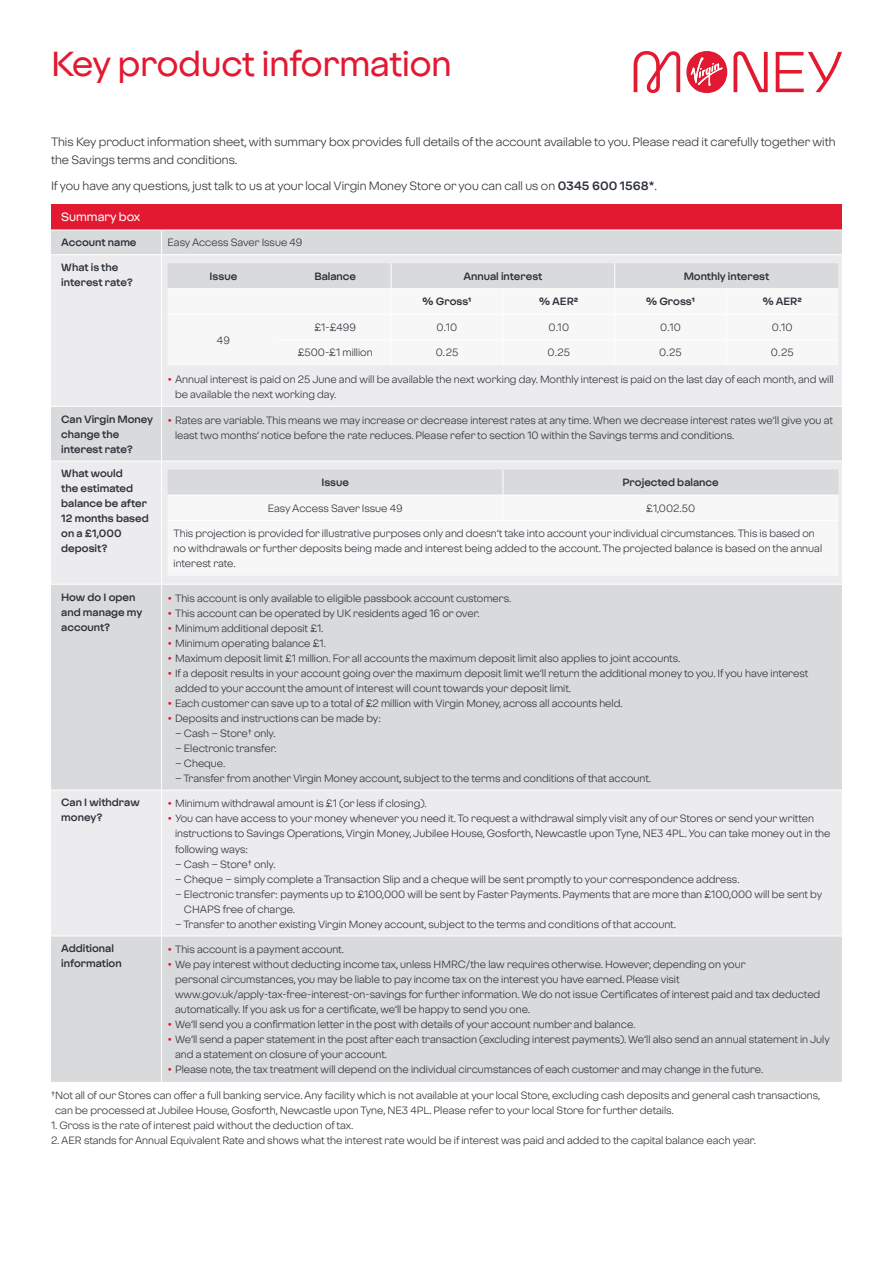
<style>
.page{position:relative;width:893px;height:1263px;background:#fff}
.page>*{position:absolute;margin:0;border:0;box-sizing:border-box;transform-origin:0 0}
.t1{font:500 34.5px "Virgin Money Sans";color:#e21931}
.t2{font:12px/18px "Virgin Money Sans";color:#2c3138}
.t3{font:500 12px "Virgin Money Sans";color:#fff}
.t4{font:10.5px/15px "Virgin Money Sans";color:#2c3138}
.t5{font:700 10.5px/15px "Virgin Money Sans";color:#2c3138}
.s1{font-weight:700}
.s2{font-size:12px;color:#e21931}
</style>
<div class="page">
<div style="left:51px;top:204px;width:791px;height:26px;background:#e21931"></div>
<div style="left:51px;top:231px;width:791px;height:851px;background:#d9dadc"></div>
<svg style="left:51px;top:255px;width:791px;height:681px;background:#e2e2e4"></svg>
<svg style="left:161px;top:231px;width:1px;height:23px"></svg>
<hr style="left:51px;top:254px;width:111px;height:1px;background:#fff">
<hr style="left:161px;top:255px;width:1px;height:151px;background:#fff">
<hr style="left:162px;top:254px;width:680px;height:1px;background:#fff">
<hr style="left:51px;top:406px;width:111px;height:1px;background:#fff">
<hr style="left:161px;top:407px;width:1px;height:54px;background:#fff">
<hr style="left:162px;top:406px;width:680px;height:1px;background:#fff">
<hr style="left:51px;top:461px;width:111px;height:1px;background:#fff">
<hr style="left:161px;top:461px;width:1px;height:123px;background:#fff">
<hr style="left:162px;top:461px;width:680px;height:1px;background:#fff">
<hr style="left:161px;top:585px;width:1px;height:205px;background:#fff">
<hr style="left:161px;top:790px;width:1px;height:146px;background:#fff">
<hr style="left:161px;top:936px;width:1px;height:146px;background:#fff">
<hr style="left:51px;top:936px;width:111px;height:1px;background:#fff">
<hr style="left:162px;top:936px;width:680px;height:1px;background:#fff">
<hr style="left:51px;top:584px;width:111px;height:1px;background:#fff">
<hr style="left:162px;top:584px;width:680px;height:1px;background:#fff">
<hr style="left:51px;top:790px;width:111px;height:1px;background:#fff">
<hr style="left:162px;top:790px;width:680px;height:1px;background:#fff">
<svg style="left:168px;top:263px;width:670px;height:102px"></svg>
<svg style="left:168px;top:521px;width:670px;height:55px"></svg>
<hr style="left:168px;top:520px;width:335px;height:1px;background:#fff">
<hr style="left:503px;top:520px;width:335px;height:1px;background:#fff">
<svg style="left:168px;top:470px;width:670px;height:50px"></svg>
<hr style="left:168px;top:495px;width:335px;height:1px;background:#fff">
<hr style="left:503px;top:495px;width:335px;height:1px;background:#fff">
<svg style="left:634px;top:51px;width:46px;height:42px"></svg>
<svg style="left:733px;top:51px;width:35px;height:41px"></svg>
<svg style="left:776px;top:52px;width:66px;height:40px"></svg>
<svg style="left:686px;top:51px;width:41px;height:42px"></svg>
<h1 class="t1" style="left:51px;top:43px;width:402px">Key product information</h1>
<p class="t2" style="left:51px;top:132px;width:786px">This Key product information sheet, with summary box provides full details of the account available to you. Please read it carefully together with the Savings terms and conditions.</p>
<p class="t2" style="left:51px;top:176px;width:607px">If you have any questions, just talk to us at your local Virgin Money Store or you can call us on <span class="s1">0345 600 1568*</span>.</p>
<p class="t3" style="left:61px;top:210px;width:81px">Summary box</p>
<p class="t5" style="left:61px;top:235px;width:77px">Account name</p>
<p class="t4" style="left:168px;top:235px;width:136px">Easy Access Saver Issue 49</p>
<p class="t5" style="left:61px;top:259px;width:73px">What is the interest rate?</p>
<p class="t5" style="left:210px;top:268px;width:29px">Issue</p>
<p class="t5" style="left:314px;top:268px;width:43px">Balance</p>
<p class="t5" style="left:463px;top:268px;width:80px">Annual interest</p>
<p class="t5" style="left:684px;top:268px;width:87px">Monthly interest</p>
<p class="t5" style="left:423px;top:294px;width:50px">% Gross¹</p>
<p class="t5" style="left:539px;top:294px;width:41px">% AER²</p>
<p class="t5" style="left:646px;top:294px;width:50px">% Gross¹</p>
<p class="t5" style="left:763px;top:294px;width:41px">% AER²</p>
<p class="t4" style="left:217px;top:332px;width:14px">49</p>
<p class="t4" style="left:314px;top:319px;width:43px">£1-£499</p>
<p class="t4" style="left:437px;top:319px;width:22px">0.10</p>
<p class="t4" style="left:548px;top:319px;width:22px">0.10</p>
<p class="t4" style="left:660px;top:319px;width:22px">0.10</p>
<p class="t4" style="left:772px;top:319px;width:22px">0.10</p>
<p class="t4" style="left:298px;top:345px;width:76px">£500-£1 million</p>
<p class="t4" style="left:436px;top:345px;width:24px">0.25</p>
<p class="t4" style="left:547px;top:345px;width:24px">0.25</p>
<p class="t4" style="left:659px;top:345px;width:24px">0.25</p>
<p class="t4" style="left:771px;top:345px;width:24px">0.25</p>
<p class="t4" style="left:175px;top:371px;width:660px;text-indent:-8px"><span class="s2">•</span> Annual interest is paid on 25 June and will be available the next working day. Monthly interest is paid on the last day of each month, and will be available the next working day.</p>
<p class="t5" style="left:61px;top:411px;width:93px">Can Virgin Money change the interest rate?</p>
<p class="t4" style="left:175px;top:412px;width:659px;text-indent:-8px"><span class="s2">•</span> Rates are variable. This means we may increase or decrease interest rates at any time. When we decrease interest rates we’ll give you at least two months’ notice before the rate reduces. Please refer to section 10 within the Savings terms and conditions.</p>
<p class="t5" style="left:61px;top:466px;width:89px">What would<br>the estimated balance be after<br>12 months based on a £1,000 deposit?</p>
<p class="t5" style="left:321px;top:475px;width:29px">Issue</p>
<p class="t5" style="left:623px;top:475px;width:98px">Projected balance</p>
<p class="t4" style="left:268px;top:500px;width:136px">Easy Access Saver Issue 49</p>
<p class="t4" style="left:646px;top:500px;width:50px">£1,002.50</p>
<p class="t4" style="left:174px;top:526px;width:650px">This projection is provided for illustrative purposes only and doesn’t take into account your individual circumstances. This is based on no withdrawals or further deposits being made and interest being added to the account. The projected balance is based on the annual interest rate.</p>
<p class="t5" style="left:61px;top:589px;width:83px">How do I open and manage my account?</p>
<p class="t4" style="left:168px;top:590px;width:345px"><span class="s2">•</span> This account is only available to eligible passbook account customers.</p>
<p class="t4" style="left:168px;top:605px;width:314px"><span class="s2">•</span> This account can be operated by UK residents aged 16 or over.</p>
<p class="t4" style="left:168px;top:620px;width:157px"><span class="s2">•</span> Minimum additional deposit £1.</p>
<p class="t4" style="left:168px;top:635px;width:160px"><span class="s2">•</span> Minimum operating balance £1.</p>
<p class="t4" style="left:168px;top:650px;width:514px"><span class="s2">•</span> Maximum deposit limit £1 million. For all accounts the maximum deposit limit also applies to joint accounts.</p>
<p class="t4" style="left:175px;top:665px;width:635px;text-indent:-8px"><span class="s2">•</span> If a deposit results in your account going over the maximum deposit limit we’ll return the additional money to you. If you have interest added to your account the amount of interest will count towards your deposit limit.</p>
<p class="t4" style="left:168px;top:695px;width:457px"><span class="s2">•</span> Each customer can save up to a total of £2 million with Virgin Money, across all accounts held.</p>
<p class="t4" style="left:168px;top:710px;width:215px"><span class="s2">•</span> Deposits and instructions can be made by:</p>
<p class="t4" style="left:175px;top:725px;width:102px">– Cash – Store† only.</p>
<p class="t4" style="left:175px;top:740px;width:103px">– Electronic transfer.</p>
<p class="t4" style="left:175px;top:755px;width:52px">– Cheque.</p>
<p class="t4" style="left:175px;top:770px;width:477px">– Transfer from another Virgin Money account, subject to the terms and conditions of that account.</p>
<p class="t5" style="left:61px;top:795px;width:80px">Can I withdraw money?</p>
<p class="t4" style="left:168px;top:796px;width:261px"><span class="s2">•</span> Minimum withdrawal amount is £1 (or less if closing).</p>
<p class="t4" style="left:175px;top:811px;width:657px;text-indent:-8px"><span class="s2">•</span> You can have access to your money whenever you need it. To request a withdrawal simply visit any of our Stores or send your written instructions to Savings Operations, Virgin Money, Jubilee House, Gosforth, Newcastle upon Tyne, NE3 4PL. You can take money out in the following ways:</p>
<p class="t4" style="left:175px;top:856px;width:102px">– Cash – Store† only.</p>
<p class="t4" style="left:175px;top:871px;width:566px">– Cheque – simply complete a Transaction Slip and a cheque will be sent promptly to your correspondence address.</p>
<p class="t4" style="left:184px;top:886px;width:640px;text-indent:-9px">– Electronic transfer: payments up to £100,000 will be sent by Faster Payments. Payments that are more than £100,000 will be sent by<br>CHAPS free of charge.</p>
<p class="t4" style="left:175px;top:916px;width:502px">– Transfer to another existing Virgin Money account, subject to the terms and conditions of that account.</p>
<p class="t5" style="left:61px;top:941px;width:62px">Additional information</p>
<p class="t4" style="left:168px;top:942px;width:178px"><span class="s2">•</span> This account is a payment account.</p>
<p class="t4" style="left:175px;top:957px;width:647px;text-indent:-8px"><span class="s2">•</span> We pay interest without deducting income tax, unless HMRC/the law requires otherwise. However, depending on your<br>personal circumstances, you may be liable to pay income tax on the interest you have earned. Please visit www.gov.uk/apply-tax-free-interest-on-savings for further information. We do not issue Certificates of interest paid and tax deducted automatically. If you ask us for a certificate, we’ll be happy to send you one.</p>
<p class="t4" style="left:168px;top:1017px;width:469px"><span class="s2">•</span> We’ll send you a confirmation letter in the post with details of your account number and balance.</p>
<p class="t4" style="left:175px;top:1032px;width:656px;text-indent:-8px"><span class="s2">•</span> We’ll send a paper statement in the post after each transaction (excluding interest payments). We’ll also send an annual statement in July and a statement on closure of your account.</p>
<p class="t4" style="left:168px;top:1062px;width:597px"><span class="s2">•</span> Please note, the tax treatment will depend on the individual circumstances of each customer and may change in the future.</p>
<p class="t4" style="left:55px;top:1088px;width:767px;text-indent:-4px">†Not all of our Stores can offer a full banking service. Any facility which is not available at your local Store, excluding cash deposits and general cash transactions, can be processed at Jubilee House, Gosforth, Newcastle upon Tyne, NE3 4PL. Please refer to your local Store for further details.</p>
<p class="t4" style="left:51px;top:1118px;width:304px">1. Gross is the rate of interest paid without the deduction of tax.</p>
<p class="t4" style="left:51px;top:1133px;width:706px">2. AER stands for Annual Equivalent Rate and shows what the interest rate would be if interest was paid and added to the capital balance each year.</p>
</div>
